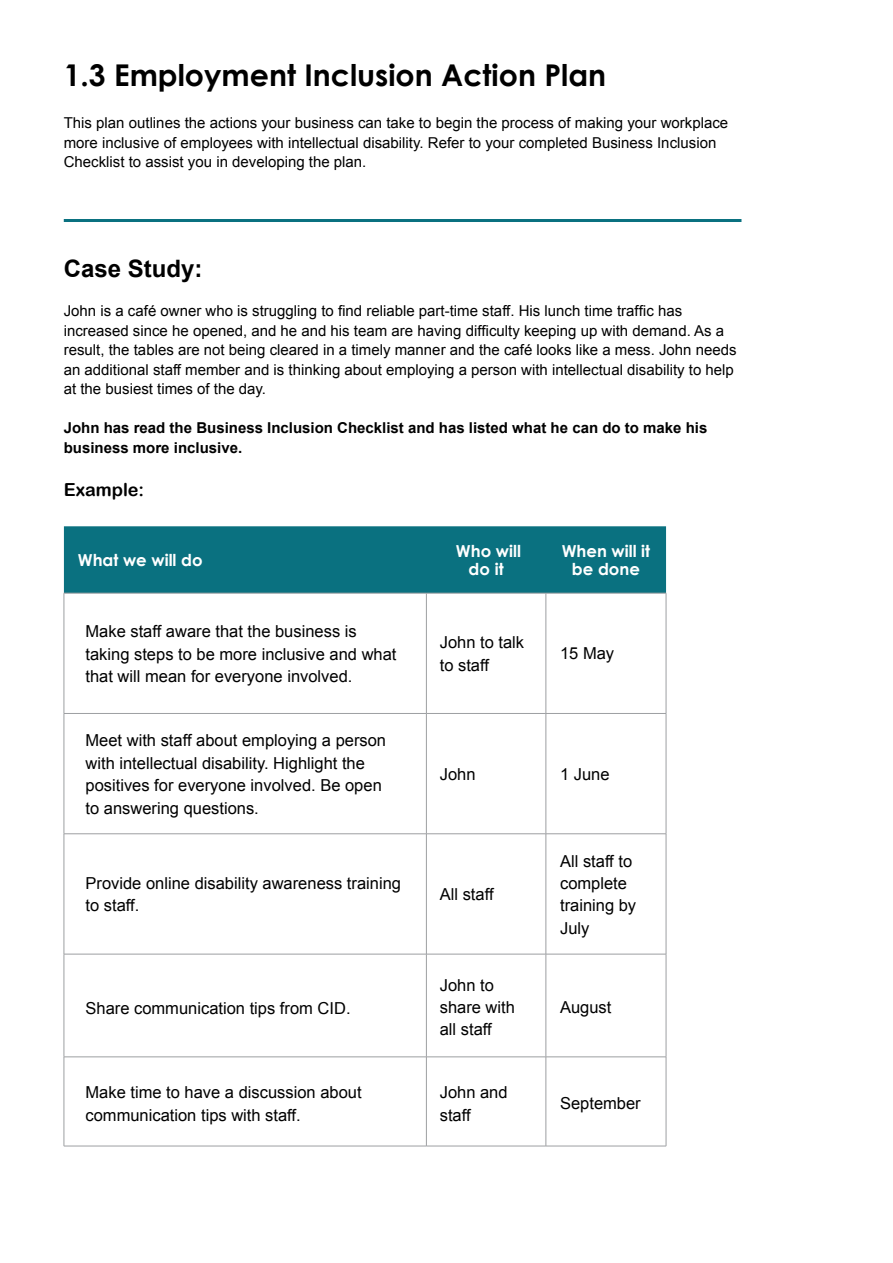
<style>
.page{position:relative;width:893px;height:1263px;background:#fff}
.page>*{position:absolute;margin:0;border:0;box-sizing:border-box;transform-origin:0 0}
.t1{font:700 30px "Century Gothic";color:#000}
.t2{font:700 24px "Arial";color:#000}
.t3{font:18px "Arial Rounded MT Bold";color:#000}
.t4{font:16.5px/22.4px "Arial";color:#000}
.t5{font:700 16.5px/17.7px "Century Gothic";color:#fff;text-align:center}
.t6{font:15px/19.5px "Arial";color:#000}
.t7{font:700 15px/19.5px "Arial";color:#000}
</style>
<div class="page">
<hr style="left:64px;top:219px;width:677px;height:3px;background:#0a7180">
<div style="left:64px;top:526px;width:602px;height:67px;background:#0a7180"></div>
<hr style="left:64px;top:593px;width:362px;height:1px;background:#9d9fa2">
<hr style="left:64px;top:593px;width:1px;height:120px;background:#9d9fa2">
<hr style="left:426px;top:593px;width:120px;height:1px;background:#9d9fa2">
<hr style="left:426px;top:593px;width:1px;height:120px;background:#9d9fa2">
<hr style="left:546px;top:593px;width:120px;height:1px;background:#9d9fa2">
<hr style="left:546px;top:593px;width:1px;height:120px;background:#9d9fa2">
<hr style="left:666px;top:593px;width:1px;height:120px;background:#9d9fa2">
<hr style="left:64px;top:713px;width:362px;height:1px;background:#9d9fa2">
<hr style="left:64px;top:714px;width:1px;height:120px;background:#9d9fa2">
<hr style="left:426px;top:713px;width:120px;height:1px;background:#9d9fa2">
<hr style="left:426px;top:714px;width:1px;height:120px;background:#9d9fa2">
<hr style="left:546px;top:713px;width:120px;height:1px;background:#9d9fa2">
<hr style="left:546px;top:714px;width:1px;height:120px;background:#9d9fa2">
<hr style="left:666px;top:714px;width:1px;height:120px;background:#9d9fa2">
<hr style="left:64px;top:833px;width:362px;height:1px;background:#9d9fa2">
<hr style="left:64px;top:834px;width:1px;height:120px;background:#9d9fa2">
<hr style="left:426px;top:833px;width:120px;height:1px;background:#9d9fa2">
<hr style="left:426px;top:834px;width:1px;height:120px;background:#9d9fa2">
<hr style="left:546px;top:833px;width:120px;height:1px;background:#9d9fa2">
<hr style="left:546px;top:834px;width:1px;height:120px;background:#9d9fa2">
<hr style="left:666px;top:834px;width:1px;height:120px;background:#9d9fa2">
<hr style="left:64px;top:954px;width:362px;height:1px;background:#9d9fa2">
<hr style="left:64px;top:954px;width:1px;height:103px;background:#9d9fa2">
<hr style="left:426px;top:954px;width:120px;height:1px;background:#9d9fa2">
<hr style="left:426px;top:954px;width:1px;height:103px;background:#9d9fa2">
<hr style="left:546px;top:954px;width:120px;height:1px;background:#9d9fa2">
<hr style="left:546px;top:954px;width:1px;height:103px;background:#9d9fa2">
<hr style="left:666px;top:954px;width:1px;height:103px;background:#9d9fa2">
<hr style="left:64px;top:1056px;width:362px;height:1px;background:#9d9fa2">
<hr style="left:64px;top:1057px;width:1px;height:89px;background:#9d9fa2">
<hr style="left:426px;top:1056px;width:120px;height:1px;background:#9d9fa2">
<hr style="left:426px;top:1057px;width:1px;height:89px;background:#9d9fa2">
<hr style="left:546px;top:1056px;width:120px;height:1px;background:#9d9fa2">
<hr style="left:546px;top:1057px;width:1px;height:89px;background:#9d9fa2">
<hr style="left:666px;top:1057px;width:1px;height:89px;background:#9d9fa2">
<hr style="left:64px;top:1146px;width:362px;height:1px;background:#9d9fa2">
<hr style="left:426px;top:1146px;width:120px;height:1px;background:#9d9fa2">
<hr style="left:546px;top:1146px;width:120px;height:1px;background:#9d9fa2">
<h1 class="t1" style="left:64px;top:53px;width:544px">1.3 Employment Inclusion Action Plan</h1>
<p class="t6" style="left:64px;top:113px;width:666px">This plan outlines the actions your business can take to begin the process of making your workplace more inclusive of employees with intellectual disability. Refer to your completed Business Inclusion<br>Checklist to assist you in developing the plan.</p>
<h2 class="t2" style="left:64px;top:253px;width:140px">Case Study:</h2>
<p class="t6" style="left:64px;top:301px;width:674px">John is a café owner who is struggling to find reliable part-time staff. His lunch time traffic has increased since he opened, and he and his team are having difficulty keeping up with demand. As a result, the tables are not being cleared in a timely manner and the café looks like a mess. John needs an additional staff member and is thinking about employing a person with intellectual disability to help at the busiest times of the day.</p>
<p class="t7" style="left:64px;top:419px;width:645px">John has read the Business Inclusion Checklist and has listed what he can do to make his business more inclusive.</p>
<p class="t3" style="left:64px;top:479px;width:82px">Example:</p>
<p class="t5" style="left:78px;top:550px;width:126px">What we will do</p>
<p class="t5" style="left:456px;top:541px;width:67px">Who will do it</p>
<p class="t5" style="left:562px;top:541px;width:90px">When will it be done</p>
<p class="t4" style="left:86px;top:620px;width:312px">Make staff aware that the business is taking steps to be more inclusive and what that will mean for everyone involved.</p>
<p class="t4" style="left:440px;top:631px;width:86px">John to talk to staff</p>
<p class="t4" style="left:560px;top:643px;width:56px">15 May</p>
<p class="t4" style="left:86px;top:729px;width:302px">Meet with staff about employing a person with intellectual disability. Highlight the positives for everyone involved. Be open to answering questions.</p>
<p class="t4" style="left:86px;top:872px;width:317px">Provide online disability awareness training to staff.</p>
<p class="t4" style="left:86px;top:997px;width:267px">Share communication tips from CID.</p>
<p class="t4" style="left:86px;top:1081px;width:278px">Make time to have a discussion about communication tips with staff.</p>
<p class="t4" style="left:440px;top:763px;width:37px">John</p>
<p class="t4" style="left:560px;top:763px;width:51px">1 June</p>
<p class="t4" style="left:440px;top:883px;width:55px">All staff</p>
<p class="t4" style="left:440px;top:974px;width:77px">John to share with all staff</p>
<p class="t4" style="left:560px;top:850px;width:78px">All staff to complete training by<br>July</p>
<p class="t4" style="left:560px;top:996px;width:53px">August</p>
<p class="t4" style="left:440px;top:1081px;width:69px">John and staff</p>
<p class="t4" style="left:560px;top:1092px;width:82px">September</p>
</div>
